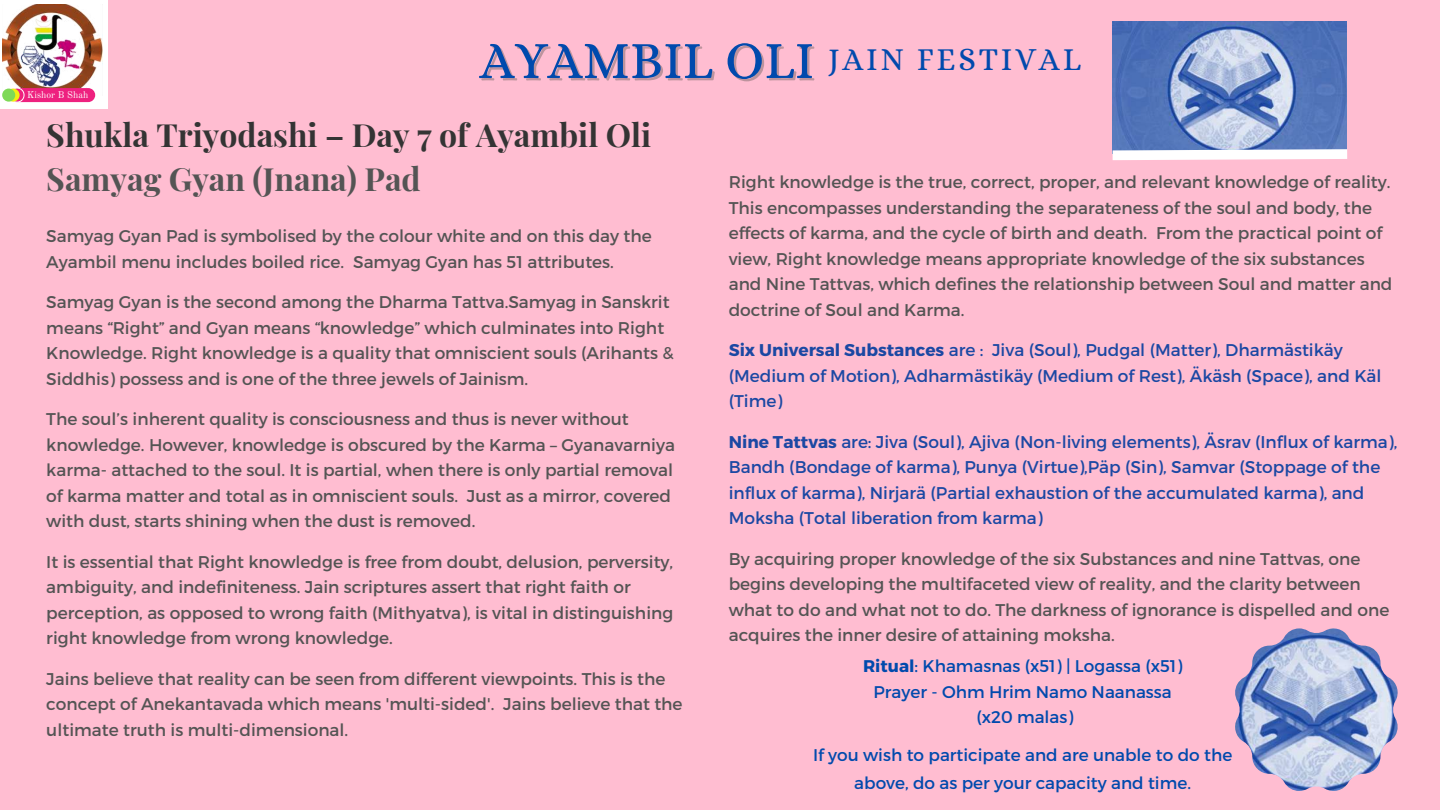
<style>
.page{position:relative;width:1440px;height:810px;background:#ffbdd1}
.page>*{position:absolute;margin:0;border:0;box-sizing:border-box;transform-origin:0 0}
.t1{font:32.2px "Alice";letter-spacing:.085em;color:#004aad}
.t2{font:700 32px "Playfair Display";color:#343434}
.t3{font:700 32px "Playfair Display";color:#545454}
.t4{font:17px/25.5px "Montserrat";color:#545454}
.t5{font:17px/25.5px "Montserrat";color:#1b48a3}
.t6{font:16.9px/25.7px "Montserrat";color:#004aad;text-align:center}
.t7{font:9.6px "Old Standard";color:#fefefe}
.s1{font-size:53.4px}
.s2{font-weight:700}
</style>
<div class="page">
<img style="left:1235px;top:628px;width:163px;height:163px">
<img style="left:1112px;top:21px;width:235px;height:123px">
<svg style="left:1112px;top:144px;width:236px;height:17px;background:#cacee5"></svg>
<div style="left:0;top:0;width:108px;height:108px;background:#fff"></div>
<img style="left:2px;top:5px;width:101px;height:90px">
<div style="left:10px;top:88px;width:85px;height:14px;background:#ee217f;border-radius:7px"></div>
<svg style="left:10px;top:88px;width:15px;height:14px"></svg>
<svg style="left:7px;top:89px;width:13px;height:13px"></svg>
<div style="left:2px;top:89px;width:13px;height:13px;background:#7ed957;border-radius:50%"></div>
<p class="t7" style="left:27px;top:89px;width:63px">Kishor B Shah</p>
<h1 class="t1" style="left:480px;top:41px;width:603px"><span class="s1">AYAMBIL OLI</span> JAIN FESTIVAL</h1>
<h2 class="t2" style="left:46px;top:113px;width:606px">Shukla Triyodashi – Day 7 of Ayambil Oli</h2>
<h2 class="t3" style="left:46px;top:157px;width:376px">Samyag Gyan (Jnana) Pad</h2>
<p class="t4" style="left:46px;top:223px;width:607px">Samyag Gyan Pad is symbolised by the colour white and on this day the<br>Ayambil menu includes boiled rice. Samyag Gyan has 51 attributes.</p>
<p class="t4" style="left:46px;top:289px;width:629px">Samyag Gyan is the second among the Dharma Tattva.Samyag in Sanskrit means “Right” and Gyan means “knowledge” which culminates into Right Knowledge. Right knowledge is a quality that omniscient souls (Arihants &amp; Siddhis) possess and is one of the three jewels of Jainism.</p>
<p class="t4" style="left:46px;top:406px;width:630px">The soul’s inherent quality is consciousness and thus is never without knowledge. However, knowledge is obscured by the Karma – Gyanavarniya karma- attached to the soul. It is partial, when there is only partial removal of karma matter and total as in omniscient souls. Just as a mirror, covered with dust, starts shining when the dust is removed.</p>
<p class="t4" style="left:46px;top:548px;width:628px">It is essential that Right knowledge is free from doubt, delusion, perversity, ambiguity, and indefiniteness. Jain scriptures assert that right faith or perception, as opposed to wrong faith (Mithyatva), is vital in distinguishing right knowledge from wrong knowledge.</p>
<p class="t4" style="left:46px;top:665px;width:638px">Jains believe that reality can be seen from different viewpoints. This is the concept of Anekantavada which means 'multi-sided'. Jains believe that the ultimate truth is multi-dimensional.</p>
<p class="t4" style="left:729px;top:169px;width:665px">Right knowledge is the true, correct, proper, and relevant knowledge of reality.<br>This encompasses understanding the separateness of the soul and body, the effects of karma, and the cycle of birth and death. From the practical point of view, Right knowledge means appropriate knowledge of the six substances and Nine Tattvas, which defines the relationship between Soul and matter and doctrine of Soul and Karma.</p>
<p class="t5" style="left:729px;top:337px;width:654px"><span class="s2">Six Universal Substances</span> are : Jiva (Soul), Pudgal (Matter), Dharmästikäy (Medium of Motion), Adharmästikäy (Medium of Rest), Äkäsh (Space), and Käl (Time)</p>
<p class="t5" style="left:729px;top:428px;width:670px"><span class="s2">Nine Tattvas</span> are: Jiva (Soul), Ajiva (Non-living elements), Äsrav (Influx of karma), Bandh (Bondage of karma), Punya (Virtue),Päp (Sin), Samvar (Stoppage of the influx of karma), Nirjarä (Partial exhaustion of the accumulated karma), and Moksha (Total liberation from karma)</p>
<p class="t4" style="left:729px;top:545px;width:662px">By acquiring proper knowledge of the six Substances and nine Tattvas, one begins developing the multifaceted view of reality, and the clarity between what to do and what not to do. The darkness of ignorance is dispelled and one acquires the inner desire of attaining moksha.</p>
<p class="t6" style="left:863px;top:652px;width:321px"><span class="s2">Ritual</span>: Khamasnas (x51) | Logassa (x51)<br>Prayer - Ohm Hrim Namo Naanassa (x20 malas)</p>
<p class="t6" style="left:813px;top:741px;width:421px;line-height:27.7px">If you wish to participate and are unable to do the above, do as per your capacity and time.</p>
</div>
